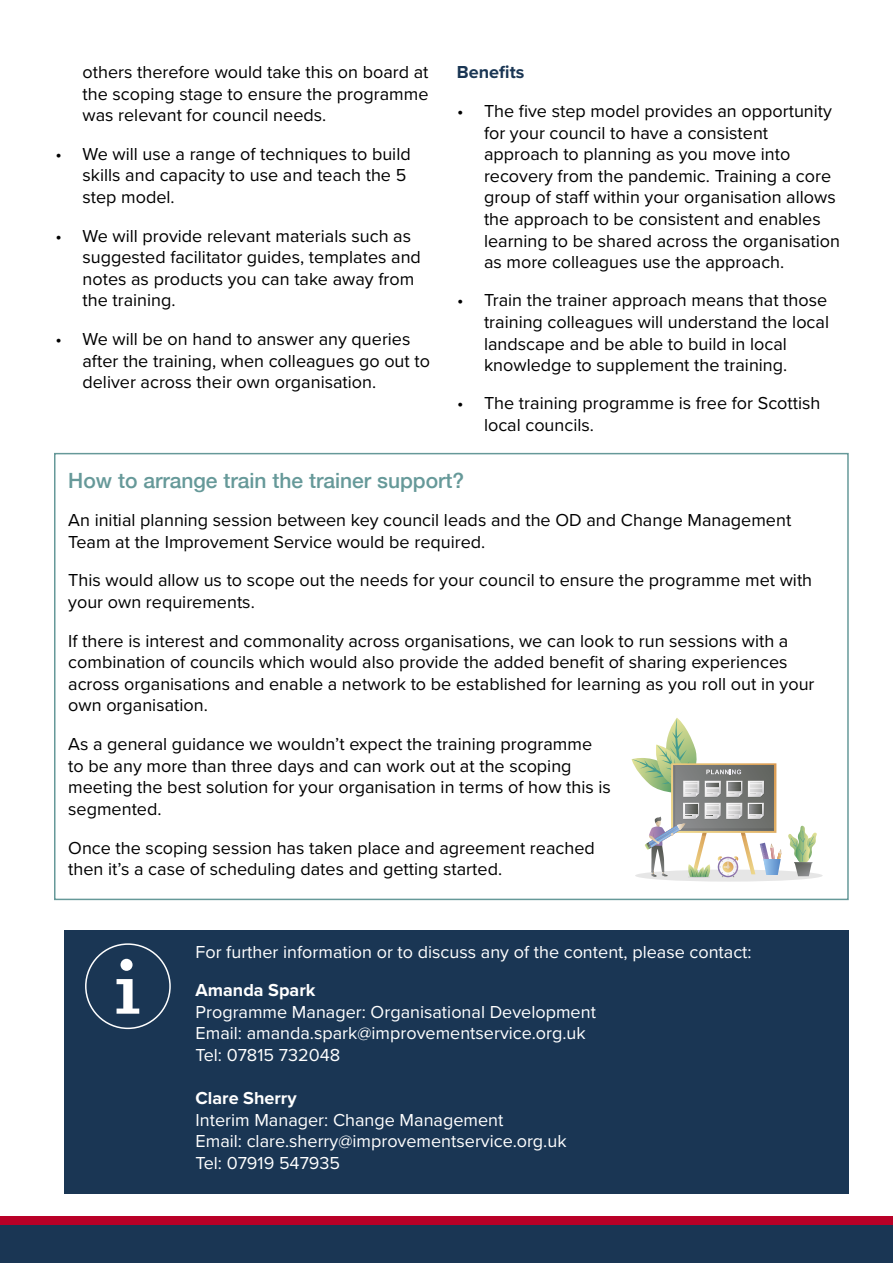
<style>
.page{position:relative;width:893px;height:1263px;background:#fff}
.page>*{position:absolute;margin:0;border:0;box-sizing:border-box;transform-origin:0 0}
.t1{font:500 21px "Helvetica Neue";color:#699}
.body_text{font:18px/21.6px "Proxima Nova";color:#000}
.body_text-2{font:18px "Proxima Nova";color:#fff}
.body_text-3{font:700 18px "Proxima Nova";color:#fff}
.body_text-4{font:700 18px "Proxima Nova";color:#1a3654}
</style>
<div class="page">
<div style="left:635px;top:869px;width:188px;height:13px;background:#e6e6e6;border-radius:50%"></div>
<hr style="left:688px;top:876px;width:22px;height:2px;background:#000;border-radius:50%">
<svg style="left:632px;top:718px;width:149px;height:159px"></svg>
<svg style="left:788px;top:826px;width:29px;height:50px"></svg>
<div style="left:0;top:1225px;width:893px;height:38px;background:#1a3654"></div>
<div style="left:0;top:1216px;width:893px;height:9px;background:#b90027"></div>
<div style="left:54px;top:453px;width:795px;height:447px;border:2px solid #699"></div>
<div style="left:64px;top:930px;width:785px;height:264px;background:#1a3654"></div>
<div style="left:85px;top:943px;width:86px;height:86px;border:2px solid #fff;border-radius:50%"></div>
<div style="left:121px;top:959px;width:12px;height:12px;background:#fff;border-radius:50%"></div>
<svg style="left:117px;top:979px;width:22px;height:35px"></svg>
<p class="body_text" style="left:82px;top:60px;width:348px;text-align:justify">others therefore would take this on board at the scoping stage to ensure the programme was relevant for council needs.</p>
<p class="body_text" style="left:82px;top:142px;width:330px;text-indent:-27px">• We will use a range of techniques to build skills and capacity to use and teach the 5 step model.</p>
<p class="body_text" style="left:82px;top:224px;width:340px;text-indent:-27px">• We will provide relevant materials such as suggested facilitator guides, templates and notes as products you can take away from the training.</p>
<p class="body_text" style="left:82px;top:327px;width:349px;text-indent:-27px">• We will be on hand to answer any queries after the training, when colleagues go out to deliver across their own organisation.</p>
<p class="body_text-4" style="left:457px;top:59px;width:69px">Benefits</p>
<p class="body_text" style="left:484px;top:99px;width:358px;text-indent:-27px">• The five step model provides an opportunity for your council to have a consistent approach to planning as you move into recovery from the pandemic. Training a core group of staff within your organisation allows the approach to be consistent and enables learning to be shared across the organisation as more colleagues use the approach.</p>
<p class="body_text" style="left:484px;top:289px;width:347px;text-indent:-27px">• Train the trainer approach means that those training colleagues will understand the local landscape and be able to build in local knowledge to supplement the training.</p>
<p class="body_text" style="left:484px;top:392px;width:338px;line-height:21.1px;text-indent:-27px">• The training programme is free for Scottish local councils.</p>
<p class="t1" style="left:68px;top:463px;width:398px">How to arrange train the trainer support?</p>
<p class="body_text" style="left:68px;top:509px;width:724px">An initial planning session between key council leads and the OD and Change Management<br>Team at the Improvement Service would be required.</p>
<p class="body_text" style="left:68px;top:569px;width:745px">This would allow us to scope out the needs for your council to ensure the programme met with your own requirements.</p>
<p class="body_text" style="left:68px;top:629px;width:748px">If there is interest and commonality across organisations, we can look to run sessions with a combination of councils which would also provide the added benefit of sharing experiences across organisations and enable a network to be established for learning as you roll out in your own organisation.</p>
<p class="body_text" style="left:68px;top:732px;width:544px">As a general guidance we wouldn’t expect the training programme to be any more than three days and can work out at the scoping meeting the best solution for your organisation in terms of how this is segmented.</p>
<p class="body_text" style="left:68px;top:836px;width:528px">Once the scoping session has taken place and agreement reached then it’s a case of scheduling dates and getting started.</p>
<p class="body_text-2" style="left:196px;top:938px;width:558px">For further information or to discuss any of the content, please contact:</p>
<p class="body_text-3" style="left:196px;top:977px;width:121px">Amanda Spark</p>
<p class="body_text-2" style="left:196px;top:998px;width:402px">Programme Manager: Organisational Development</p>
<p class="body_text-2" style="left:196px;top:1020px;width:392px">Email: amanda.spark@improvementservice.org.uk</p>
<p class="body_text-2" style="left:196px;top:1041px;width:146px">Tel: 07815 732048</p>
<p class="body_text-3" style="left:196px;top:1085px;width:103px">Clare Sherry</p>
<p class="body_text-2" style="left:196px;top:1106px;width:309px">Interim Manager: Change Management</p>
<p class="body_text-2" style="left:196px;top:1128px;width:373px">Email: clare.sherry@improvementservice.org.uk</p>
<p class="body_text-2" style="left:196px;top:1149px;width:146px">Tel: 07919 547935</p>
</div>
